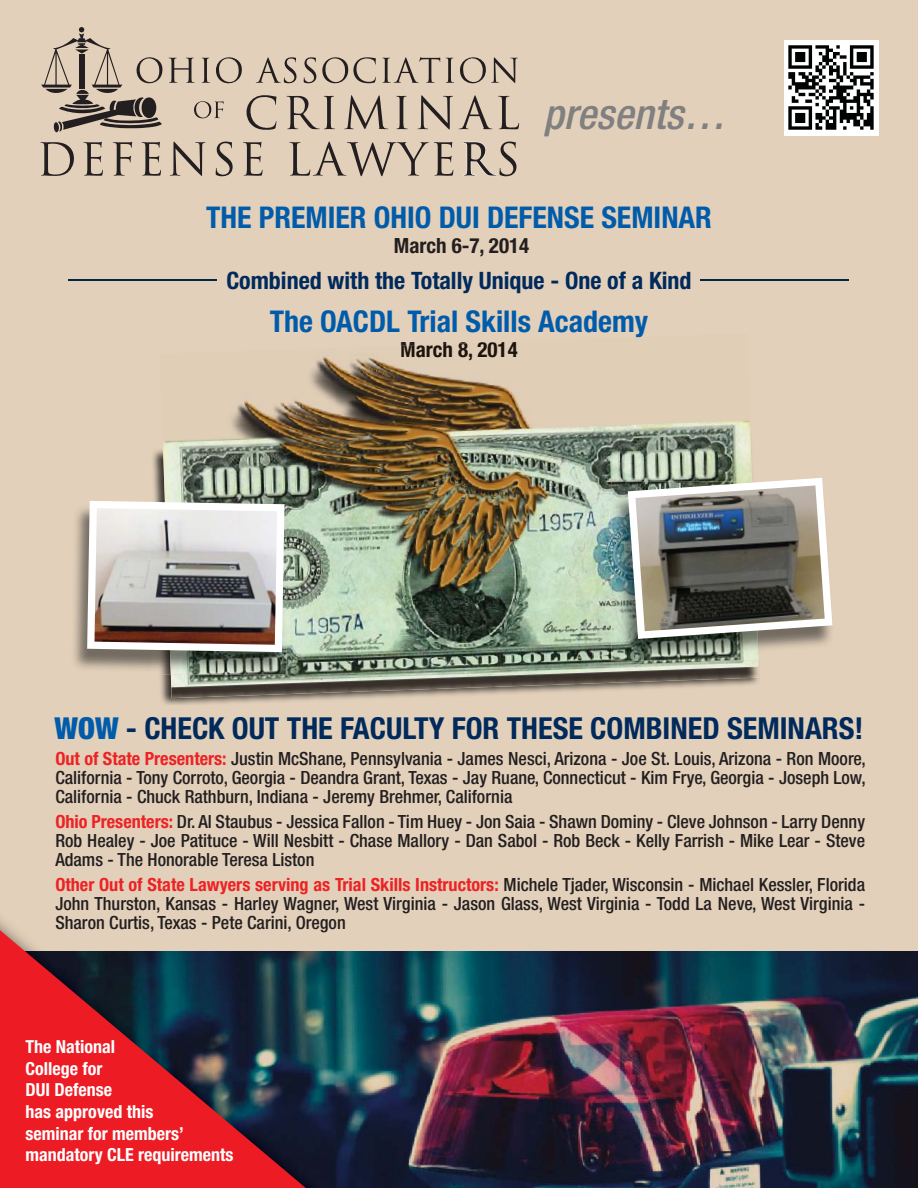
<style>
.page{position:relative;width:918px;height:1188px;background:#e3d0ba}
.page>*{position:absolute;margin:0;border:0;box-sizing:border-box;transform-origin:0 0}
.t1{font:italic 500 condensed 42px "Helvetica Neue";color:#808080}
.t2{font:700 condensed 30.3px "Helvetica Neue";color:#002a5c}
.t3{font:700 condensed 30px "Helvetica Neue";color:#005cab}
.t4{font:700 condensed 24px "Helvetica Neue";color:#002a5c}
.t5{font:700 condensed 21px "Helvetica Neue";color:#231f20}
.t6{font:700 condensed 21px "Helvetica Neue";color:#1c140d}
.t7{font:500 condensed 18.15px/18.9px "Helvetica Neue";color:#231f20;text-align:justify}
.t8{font:700 condensed 18px/21.6px "Helvetica Neue";color:#fff}
.s1{font-weight:900;color:#005cab}
.s2{font-weight:700;color:#ed2224}
</style>
<div class="page">
<img style="left:336px;top:951px;width:582px;height:237px">
<img style="left:322px;top:951px;width:14px;height:237px">
<svg style="left:0;top:919px;width:322px;height:269px;background:#913840"></svg>
<hr style="left:68px;top:279px;width:149px;height:2px;background:#002648">
<hr style="left:700px;top:279px;width:149px;height:2px;background:#002648">
<svg style="left:40px;top:142px;width:34px;height:34px"></svg>
<svg style="left:84px;top:142px;width:19px;height:34px"></svg>
<svg style="left:113px;top:142px;width:19px;height:34px"></svg>
<svg style="left:142px;top:142px;width:19px;height:34px"></svg>
<svg style="left:170px;top:142px;width:35px;height:34px"></svg>
<svg style="left:215px;top:141px;width:18px;height:36px"></svg>
<svg style="left:243px;top:142px;width:20px;height:34px"></svg>
<svg style="left:463px;top:141px;width:54px;height:36px"></svg>
<svg style="left:41px;top:27px;width:122px;height:105px"></svg>
<svg style="left:289px;top:142px;width:164px;height:34px"></svg>
<svg style="left:169px;top:57px;width:350px;height:73px"></svg>
<img style="left:784px;top:40px;width:95px;height:95px">
<img style="left:153px;top:450px;width:220px;height:255px">
<img style="left:316px;top:356px;width:77px;height:6px">
<img style="left:160px;top:362px;width:599px;height:336px">
<img style="left:759px;top:622px;width:74px;height:27px">
<img style="left:611px;top:481px;width:148px;height:180px">
<img style="left:628px;top:478px;width:204px;height:161px">
<img style="left:74px;top:508px;width:91px;height:166px">
<img style="left:165px;top:504px;width:122px;height:170px">
<svg style="left:87px;top:501px;width:198px;height:151px;background:#bcb6b4"></svg>
<h1 class="t1" style="left:544px;top:99px;width:183px">presents…</h1>
<h3 class="t3" style="left:206px;top:207px;width:507px">THE PREMIER OHIO DUI DEFENSE SEMINAR</h3>
<p class="t5" style="left:394px;top:238px;width:137px">March 6-7, 2014</p>
<h3 class="t4" style="left:226px;top:272px;width:467px">Combined with the Totally Unique - One of a Kind</h3>
<h3 class="t3" style="left:270px;top:310px;width:380px">The OACDL Trial Skills Academy</h3>
<p class="t6" style="left:400px;top:342px;width:119px">March 8, 2014</p>
<h2 class="t2" style="left:55px;top:717px;width:810px"><span class="s1">WOW</span> - CHECK OUT THE FACULTY FOR THESE COMBINED SEMINARS!</h2>
<p class="t7" style="left:55px;top:750px;width:812px"><span class="s2">Out of State Presenters:</span> Justin McShane, Pennsylvania - James Nesci, Arizona - Joe St. Louis, Arizona - Ron Moore, California - Tony Corroto, Georgia - Deandra Grant, Texas - Jay Ruane, Connecticut - Kim Frye, Georgia - Joseph Low, California - Chuck Rathburn, Indiana - Jeremy Brehmer, California</p>
<p class="t7" style="left:55px;top:814px;width:811px"><span class="s2">Ohio Presenters:</span> Dr. Al Staubus - Jessica Fallon - Tim Huey - Jon Saia - Shawn Dominy - Cleve Johnson - Larry Denny Rob Healey - Joe Patituce - Will Nesbitt - Chase Mallory - Dan Sabol - Rob Beck - Kelly Farrish - Mike Lear - Steve Adams - The Honorable Teresa Liston</p>
<p class="t7" style="left:55px;top:877px;width:811px"><span class="s2">Other Out of State Lawyers serving as Trial Skills Instructors:</span> Michele Tjader, Wisconsin - Michael Kessler, Florida John Thurston, Kansas - Harley Wagner, West Virginia - Jason Glass, West Virginia - Todd La Neve, West Virginia - Sharon Curtis, Texas - Pete Carini, Oregon</p>
<p class="t8" style="left:26px;top:1038px;width:209px">The National<br>College for<br>DUI Defense<br>has approved this<br>seminar for members’ mandatory CLE requirements</p>
</div>
